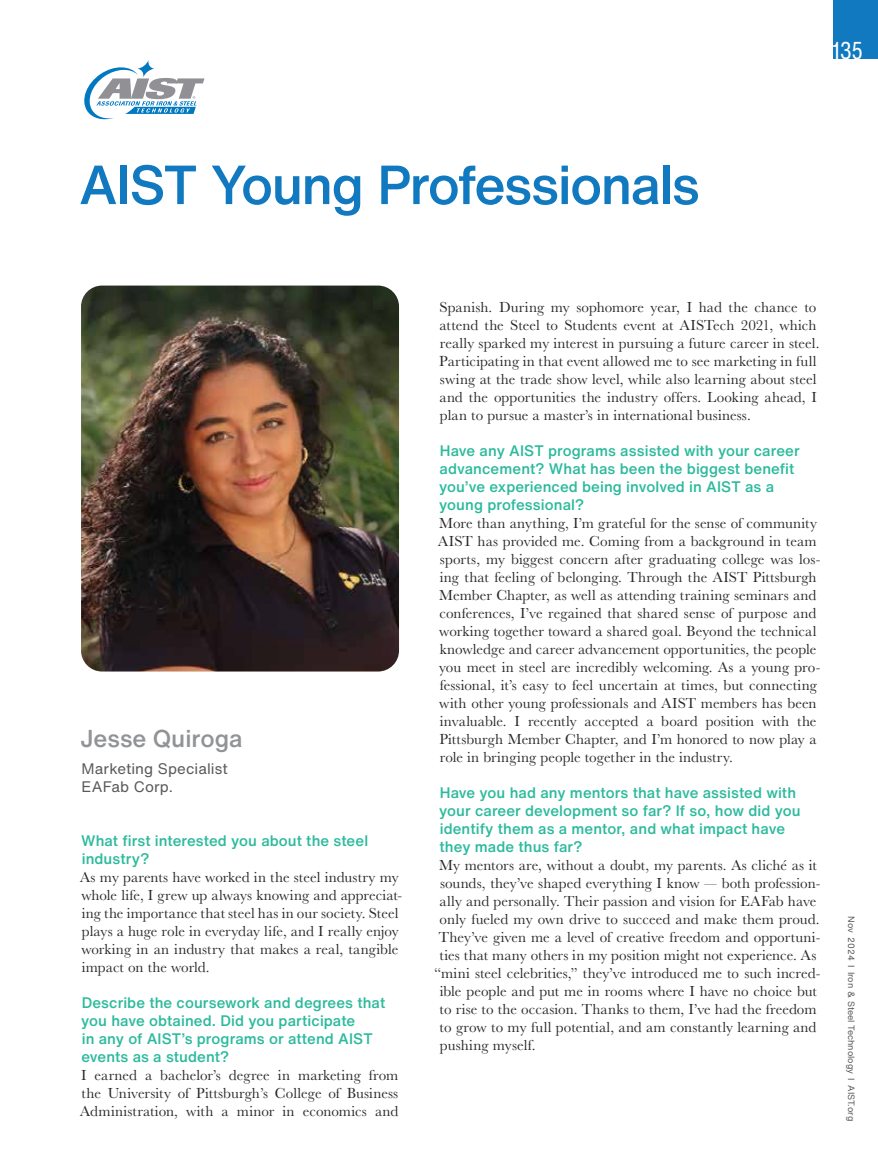
<style>
.page{position:relative;width:878px;height:1175px;background:#fff}
.page>*{position:absolute;margin:0;border:0;box-sizing:border-box;transform-origin:0 0}
.t1{font:500 54px "Helvetica Now Text";letter-spacing:-.03em;color:#1079bf}
.t2{font:500 24px "Helvetica Now Text";color:#919396}
.t3{font:24px "Helvetica Now Text Cn";color:#fff}
.t4{font:15px/18px "Baskerville URW";letter-spacing:.005em;color:#292829}
.t5{font:500 15px/18px "Helvetica Now Text";letter-spacing:.005em;color:#2cba9d}
.t6{font:15px/18px "Helvetica Now Text";letter-spacing:.01em;color:#58595b}
.t7{font:9px "Helvetica Now Text";color:#58595b}
</style>
<div class="page">
<div style="left:832px;top:0;width:46px;height:58px;background:#1079bf"></div>
<img style="left:81px;top:285px;width:318px;height:386px">
<svg style="left:84px;top:60px;width:120px;height:59px"></svg>
<h2 class="t3" style="left:832px;top:34px;width:32px">135</h2>
<h1 class="t1" style="left:79px;top:144px;width:622px">AIST Young Professionals</h1>
<h2 class="t2" style="left:80px;top:720px;width:164px">Jesse Quiroga</h2>
<p class="t6" style="left:82px;top:759px;width:148px">Marketing Specialist<br>EAFab Corp.</p>
<p class="t5" style="left:81px;top:831px;width:288px">What first interested you about the steel industry?</p>
<p class="t4" style="left:80px;top:868px;width:323px">As my parents have worked in the steel industry my whole life, I grew up always knowing and appreciat&shy;ing the importance that steel has in our society. Steel plays a huge role in everyday life, and I really enjoy working in an industry that makes a real, tangible impact on the world.</p>
<p class="t5" style="left:81px;top:993px;width:305px">Describe the coursework and degrees that you have obtained. Did you participate<br>in any of AIST’s programs or attend AIST events as a student?</p>
<p class="t4" style="left:80px;top:1066px;width:320px;text-align:justify">I earned a bachelor’s degree in marketing from the University of Pittsburgh’s College of Business Administration, with a minor in economics and</p>
<p class="t4" style="left:439px;top:298px;width:381px">Spanish. During my sophomore year, I had the chance to attend the Steel to Students event at AISTech 2021, which really sparked my interest in pursuing a future career in steel.<br>Participating in that event allowed me to see marketing in full swing at the trade show level, while also learning about steel and the opportunities the industry offers. Looking ahead, I plan to pursue a master’s in international business.</p>
<p class="t5" style="left:439px;top:441px;width:362px">Have any AIST programs assisted with your career advancement? What has been the biggest benefit you’ve experienced being involved in AIST as a young professional?</p>
<p class="t4" style="left:438px;top:514px;width:384px">More than anything, I’m grateful for the sense of community AIST has provided me. Coming from a background in team sports, my biggest concern after graduating college was los&shy;ing that feeling of belonging. Through the AIST Pittsburgh Member Chapter, as well as attending training seminars and conferences, I’ve regained that shared sense of purpose and working together toward a shared goal. Beyond the technical knowledge and career advancement opportunities, the people you meet in steel are incredibly welcoming. As a young pro&shy;fessional, it’s easy to feel uncertain at times, but connecting with other young professionals and AIST members has been invaluable. I recently accepted a board position with the Pittsburgh Member Chapter, and I’m honored to now play a role in bringing people together in the industry.</p>
<p class="t5" style="left:439px;top:783px;width:363px">Have you had any mentors that have assisted with your career development so far? If so, how did you identify them as a mentor, and what impact have they made thus far?</p>
<p class="t4" style="left:439px;top:856px;width:379px">My mentors are, without a doubt, my parents. As cliché as it</p>
<p class="t4" style="left:440px;top:874px;width:382px">sounds, they’ve shaped everything I know — both profession-</p>
<p class="t4" style="left:439px;top:892px;width:378px">ally and personally. Their passion and vision for EAFab have</p>
<p class="t4" style="left:439px;top:910px;width:381px">only fueled my own drive to succeed and make them proud.</p>
<p class="t4" style="left:439px;top:928px;width:383px">They’ve given me a level of creative freedom and opportuni-</p>
<p class="t4" style="left:439px;top:946px;width:378px">ties that many others in my position might not experience. As</p>
<p class="t4" style="left:434px;top:964px;width:388px">“mini steel celebrities,” they’ve introduced me to such incred-</p>
<p class="t4" style="left:440px;top:982px;width:378px">ible people and put me in rooms where I have no choice but</p>
<p class="t4" style="left:439px;top:1000px;width:378px">to rise to the occasion. Thanks to them, I’ve had the freedom</p>
<p class="t4" style="left:439px;top:1018px;width:378px">to grow to my full potential, and am constantly learning and</p>
<p class="t4" style="left:440px;top:1036px;width:97px">pushing myself.</p>
<p class="t7" style="left:858px;top:916px;width:206px;rotate:90deg">Nov 2024 I Iron &amp; Steel Technology I AIST.org</p>
</div>
